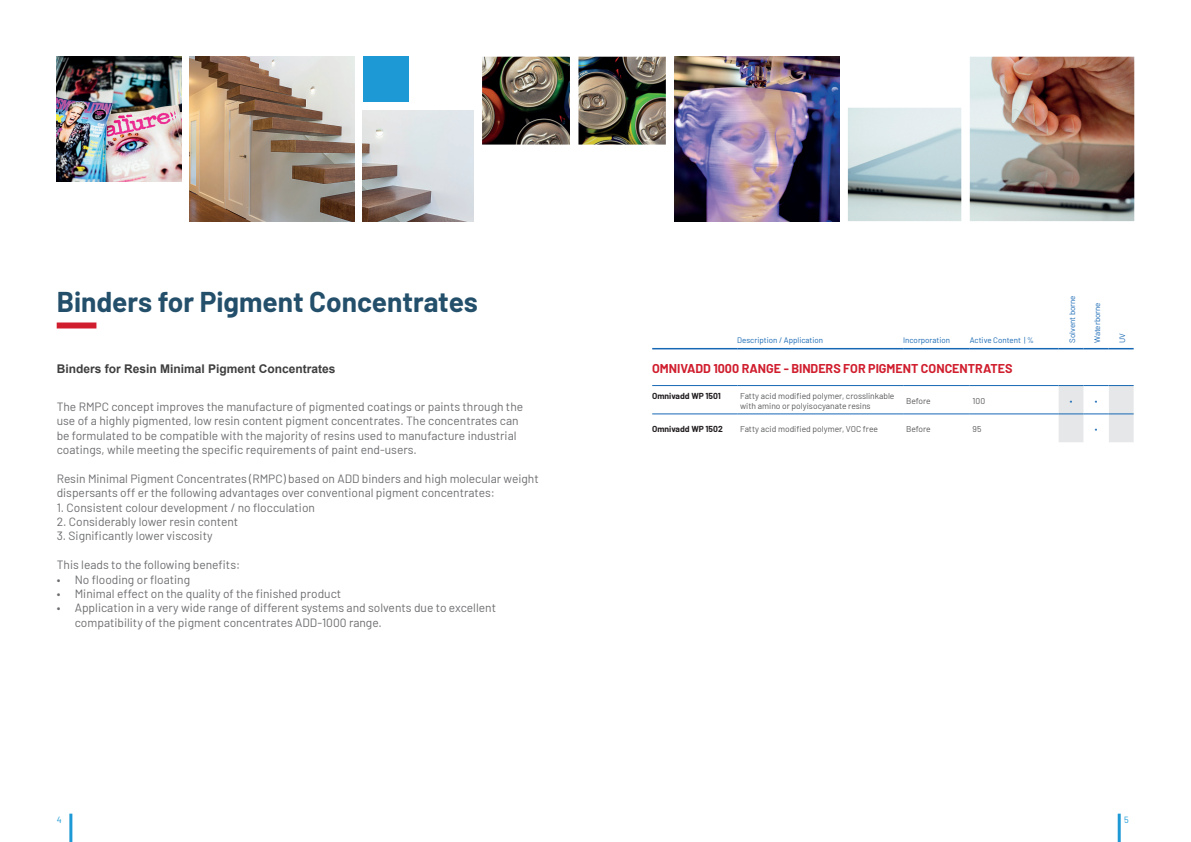
<style>
.page{position:relative;width:1191px;height:842px;background:#fff}
.page>*{position:absolute;margin:0;border:0;box-sizing:border-box;transform-origin:0 0}
.t1{font:700 28px "Barlow";color:#234f6b}
.t2{font:700 12.5px "Barlow";color:#d01e2e}
.t3{font:12px/14.4px "Barlow";color:#6c6d70}
.t4{font:700 12px "Arial";color:#3e3e3f}
.t5{font:9px "Barlow";color:#1d99d6}
.t6{font:8.5px/10px "Barlow";color:#57585a}
.t7{font:700 8.5px "Barlow";color:#231f20}
.t8{font:8.5px "Barlow";color:#1768b4}
.t9{font:8px "Barlow";color:#1768b4}
</style>
<div class="page">
<hr style="left:652px;top:414px;width:85px;height:1px;background:#1768b4">
<hr style="left:737px;top:414px;width:166px;height:1px;background:#1768b4">
<hr style="left:903px;top:414px;width:66px;height:1px;background:#1768b4">
<hr style="left:969px;top:414px;width:89px;height:1px;background:#1768b4">
<hr style="left:969px;top:348px;width:89px;height:1px;background:#1768b4">
<svg style="left:1058px;top:348px;width:75px;height:1px"></svg>
<hr style="left:903px;top:348px;width:66px;height:1px;background:#1768b4">
<hr style="left:652px;top:348px;width:85px;height:1px;background:#1768b4">
<hr style="left:737px;top:348px;width:166px;height:1px;background:#1768b4">
<hr style="left:652px;top:385px;width:85px;height:1px;background:#1768b4">
<hr style="left:737px;top:385px;width:166px;height:1px;background:#1768b4">
<hr style="left:903px;top:385px;width:66px;height:1px;background:#1768b4">
<hr style="left:969px;top:385px;width:89px;height:1px;background:#1768b4">
<svg style="left:1058px;top:385px;width:75px;height:57px"></svg>
<div style="left:57px;top:322px;width:39px;height:6px;background:#d01e2e"></div>
<img style="left:675px;top:57px;width:164px;height:164px">
<img style="left:848px;top:57px;width:286px;height:164px">
<img style="left:57px;top:57px;width:124px;height:124px">
<img style="left:190px;top:57px;width:164px;height:164px">
<img style="left:363px;top:111px;width:110px;height:110px">
<img style="left:482px;top:57px;width:184px;height:88px">
<div style="left:363px;top:57px;width:45px;height:45px;background:#1d99d6"></div>
<hr style="left:69px;top:814px;width:3px;height:28px;background:#1d99d6">
<hr style="left:1117px;top:814px;width:3px;height:28px;background:#1d99d6">
<h1 class="t1" style="left:57px;top:281px;width:423px">Binders for Pigment Concentrates</h1>
<p class="t4" style="left:57px;top:360px;width:280px">Binders for Resin Minimal Pigment Concentrates</p>
<p class="t3" style="left:57px;top:398px;width:468px">The RMPC concept improves the manufacture of pigmented coatings or paints through the use of a highly pigmented, low resin content pigment concentrates. The concentrates can be formulated to be compatible with the majority of resins used to manufacture industrial coatings, while meeting the specific requirements of paint end-users.</p>
<p class="t3" style="left:57px;top:470px;width:483px">Resin Minimal Pigment Concentrates (RMPC) based on ADD binders and high molecular weight dispersants off er the following advantages over conventional pigment concentrates:</p>
<p class="t3" style="left:57px;top:499px;width:260px">1. Consistent colour development / no flocculation</p>
<p class="t3" style="left:57px;top:514px;width:183px">2. Considerably lower resin content</p>
<p class="t3" style="left:57px;top:528px;width:157px">3. Significantly lower viscosity</p>
<p class="t3" style="left:57px;top:557px;width:185px">This leads to the following benefits:</p>
<p class="t3" style="left:57px;top:571px;width:135px">• No flooding or floating</p>
<p class="t3" style="left:57px;top:586px;width:286px">• Minimal effect on the quality of the finished product</p>
<p class="t3" style="left:75px;top:600px;width:423px;text-indent:-18px">• Application in a very wide range of different systems and solvents due to excellent compatibility of the pigment concentrates ADD-1000 range.</p>
<p class="t9" style="left:737px;top:334px;width:87px">Description / Application</p>
<p class="t9" style="left:903px;top:334px;width:49px">Incorporation</p>
<p class="t9" style="left:969px;top:334px;width:66px">Active Content | %</p>
<p class="t9" style="left:1066px;top:343px;width:49px;rotate:-90deg">Solvent borne</p>
<p class="t9" style="left:1091px;top:343px;width:42px;rotate:-90deg">Waterborne</p>
<p class="t2" style="left:652px;top:360px;width:362px">OMNIVADD 1000 RANGE - BINDERS FOR PIGMENT CONCENTRATES</p>
<p class="t7" style="left:652px;top:390px;width:70px">Omnivadd WP 1501</p>
<p class="t6" style="left:740px;top:390px;width:156px">Fatty acid modified polymer, crosslinkable with amino or polyisocyanate resins</p>
<p class="t6" style="left:906px;top:395px;width:26px">Before</p>
<p class="t6" style="left:972px;top:395px;width:14px">100</p>
<p class="t8" style="left:1069px;top:395px;width:4px">•</p>
<p class="t8" style="left:1094px;top:395px;width:4px">•</p>
<p class="t7" style="left:652px;top:423px;width:72px">Omnivadd WP 1502</p>
<p class="t6" style="left:740px;top:424px;width:139px">Fatty acid modified polymer, VOC free</p>
<p class="t6" style="left:906px;top:424px;width:26px">Before</p>
<p class="t6" style="left:972px;top:424px;width:10px">95</p>
<p class="t8" style="left:1094px;top:423px;width:4px">•</p>
<p class="t9" style="left:1116px;top:343px;width:11px;rotate:-90deg">UV</p>
<p class="t5" style="left:57px;top:813px;width:6px">4</p>
<p class="t5" style="left:1124px;top:813px;width:6px">5</p>
</div>
